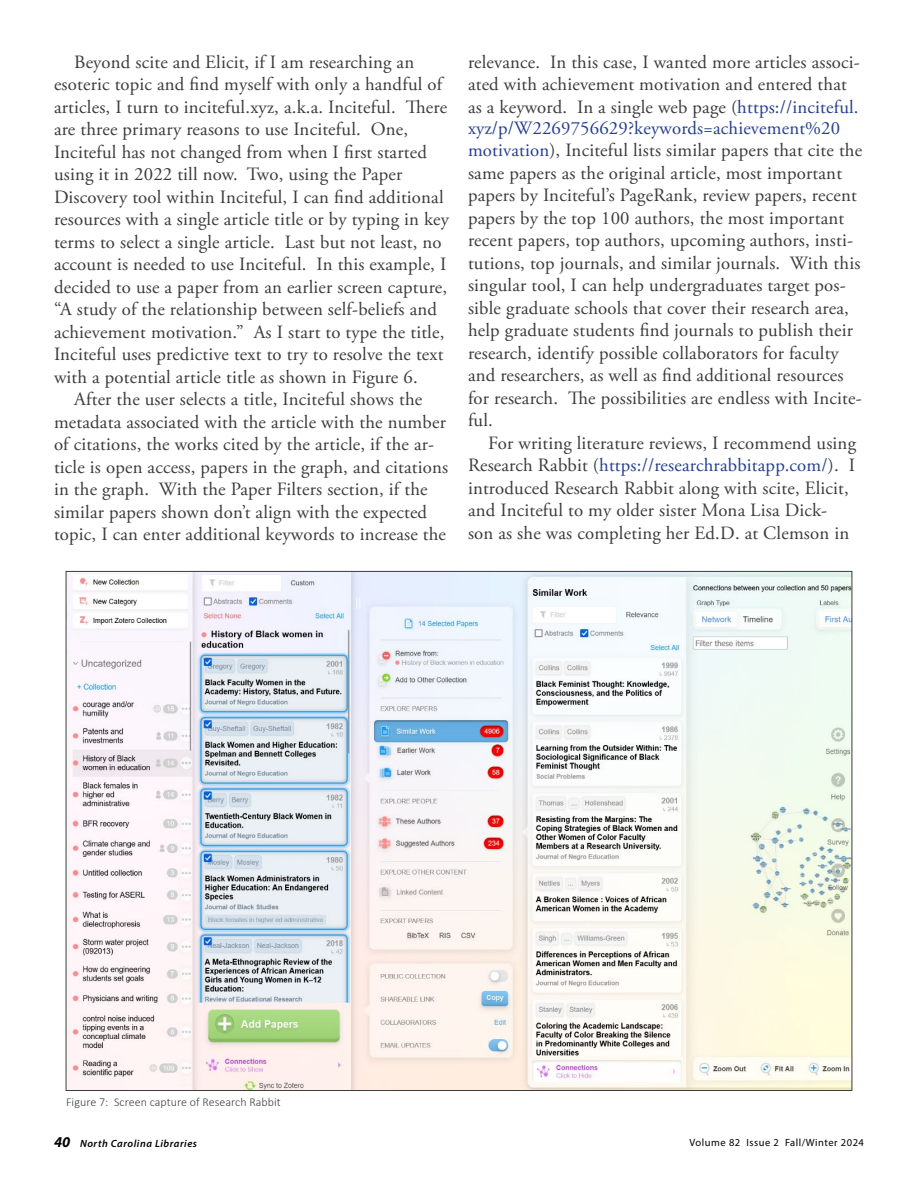
<style>
.page{position:relative;width:918px;height:1188px;background:#fff}
.page>*{position:absolute;margin:0;border:0;box-sizing:border-box;transform-origin:0 0}
.t1{font:18.75px/22.5px "Adobe Garamond Pro";letter-spacing:.01em;color:#3c3c3c}
.t2{font:300 12px "Calibri";letter-spacing:.005em;color:#3e403f}
.t3{font:10.5px "Myriad Pro";letter-spacing:.05em;color:#000}
.t4{font:italic 600 10.5px "Myriad Pro";letter-spacing:.05em;color:#000}
.s1{color:#25408f}
.s2{font-weight:700;font-size:15px}
</style>
<div class="page">
<img style="left:68px;top:573px;width:782px;height:516px">
<p class="t1" style="left:54px;top:51px;width:397px;text-indent:20px">Beyond scite and Elicit, if I am researching an esoteric topic and find myself with only a handful of articles, I turn to inciteful.xyz, a.k.a. Inciteful. There are three primary reasons to use Inciteful. One, Inciteful has not changed from when I first started using it in 2022 till now. Two, using the Paper Discovery tool within Inciteful, I can find additional resources with a single article title or by typing in key terms to select a single article. Last but not least, no account is needed to use Inciteful. In this example, I decided to use a paper from an earlier screen capture, “A study of the relationship between self-beliefs and achievement motivation.” As I start to type the title, Inciteful uses predictive text to try to resolve the text with a potential article title as shown in Figure 6.</p>
<p class="t1" style="left:54px;top:389px;width:396px;text-indent:20px">After the user selects a title, Inciteful shows the metadata associated with the article with the number of citations, the works cited by the article, if the ar&shy;ticle is open access, papers in the graph, and citations in the graph. With the Paper Filters section, if the similar papers shown don’t align with the expected topic, I can enter additional keywords to increase the</p>
<p class="t1" style="left:468px;top:51px;width:396px">relevance. In this case, I wanted more articles associ&shy;ated with achievement motivation and entered that as a keyword. In a single web page (<span class="s1">https://inciteful. xyz/p/W2269756629?keywords=achievement%20 motivation</span>), Inciteful lists similar papers that cite the same papers as the original article, most important papers by Inciteful’s PageRank, review papers, recent papers by the top 100 authors, the most important recent papers, top authors, upcoming authors, insti&shy;tutions, top journals, and similar journals. With this singular tool, I can help undergraduates target pos&shy;sible graduate schools that cover their research area, help graduate students find journals to publish their research, identify possible collaborators for faculty and researchers, as well as find additional resources for research. The possibilities are endless with Incite&shy;ful.</p>
<p class="t1" style="left:468px;top:432px;width:390px;text-indent:20px">For writing literature reviews, I recommend using Research Rabbit (<span class="s1">https://researchrabbitapp.com/</span>). I introduced Research Rabbit along with scite, Elicit, and Inciteful to my older sister Mona Lisa Dick&shy;son as she was completing her Ed.D. at Clemson in</p>
<p class="t2" style="left:66px;top:1095px;width:216px">Figure 7: Screen capture of Research Rabbit</p>
<p class="t4" style="left:54px;top:1136px;width:145px"><span class="s2">40</span> North Carolina Libraries</p>
<p class="t3" style="left:690px;top:1136px;width:176px">Volume 82 Issue 2 Fall/Winter 2024</p>
</div>
